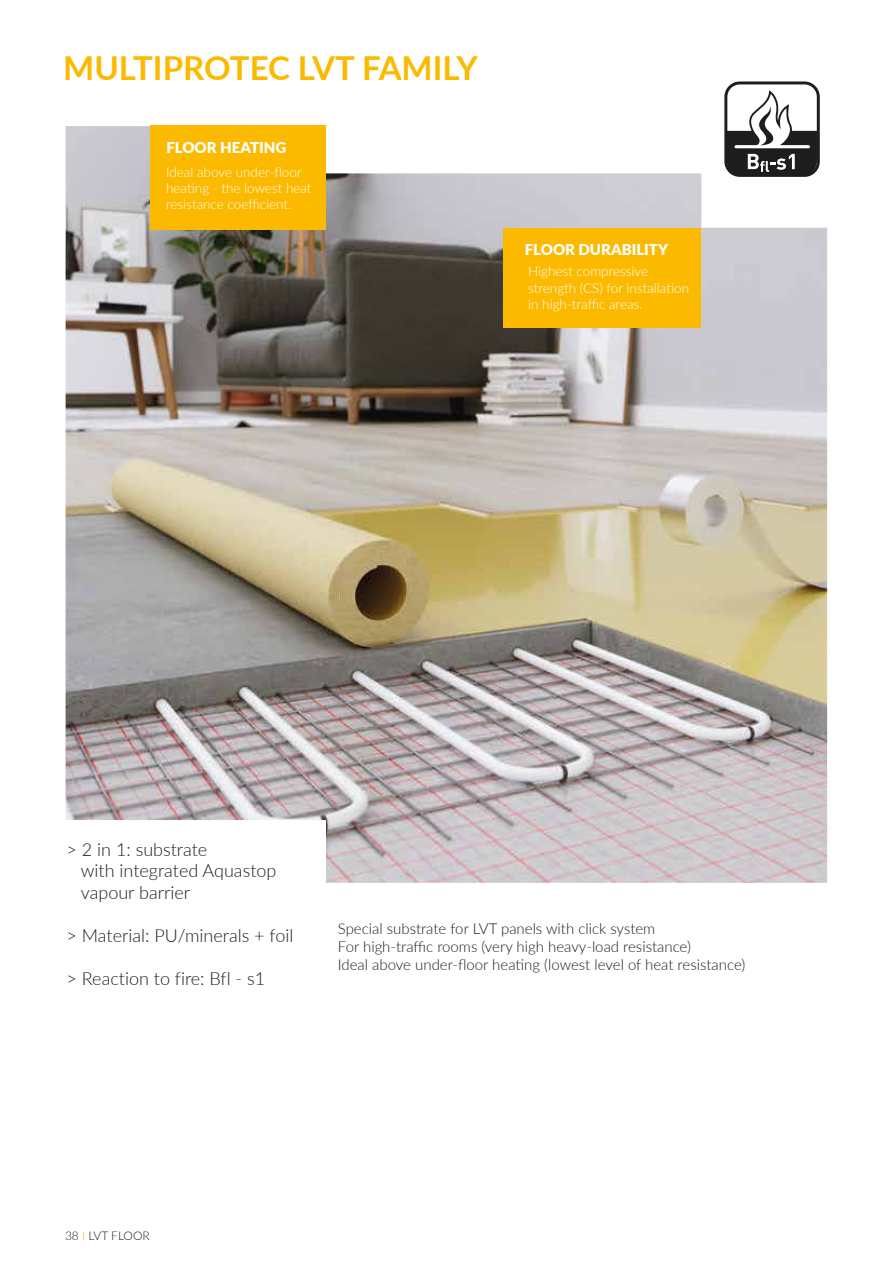
<style>
.page{position:relative;width:893px;height:1263px;background:#fff}
.page>*{position:absolute;margin:0;border:0;box-sizing:border-box;transform-origin:0 0}
.t1{font:700 33px "Lato";color:#fbba00}
.t2{font:300 18px/21.6px "Lato";color:#1d1d1b}
.t3{font:300 15px/18px "Lato";color:#1d1d1b}
.t4{font:900 15px "Lato";color:#fff}
.t5{font:300 13.5px/16.2px "Lato";color:#fff}
.t6{font:300 12px "Lato";color:#1d1d1b}
.s1{color:#fbba00}
</style>
<div class="page">
<img style="left:66px;top:126px;width:761px;height:757px">
<div style="left:504px;top:228px;width:197px;height:99px;background:#fbba00"></div>
<div style="left:150px;top:126px;width:175px;height:104px;background:#fbba00"></div>
<svg style="left:724px;top:81px;width:96px;height:96px"></svg>
<h1 class="t1" style="left:63px;top:44px;width:416px">MULTIPROTEC LVT FAMILY</h1>
<p class="t4" style="left:166px;top:136px;width:121px">FLOOR HEATING</p>
<p class="t5" style="left:166px;top:163px;width:147px">Ideal above under-floor heating - the lowest heat resistance coefficient.</p>
<p class="t4" style="left:525px;top:238px;width:145px">FLOOR DURABILITY</p>
<p class="t5" style="left:528px;top:263px;width:163px">Highest compressive strength (CS) for installation in high-traffic areas.</p>
<p class="t2" style="left:81px;top:838px;width:197px;text-indent:-14px">&gt; 2 in 1: substrate<br>with integrated Aquastop vapour barrier</p>
<p class="t2" style="left:67px;top:924px;width:228px">&gt; Material: PU/minerals + foil</p>
<p class="t2" style="left:67px;top:967px;width:200px">&gt; Reaction to fire: Bfl - s1</p>
<p class="t3" style="left:338px;top:918px;width:409px">Special substrate for LVT panels with click system<br>For high-traffic rooms (very high heavy-load resistance)<br>Ideal above under-floor heating (lowest level of heat resistance)</p>
<p class="t6" style="left:65px;top:1227px;width:86px">38 <span class="s1">I</span> LVT FLOOR</p>
</div>
